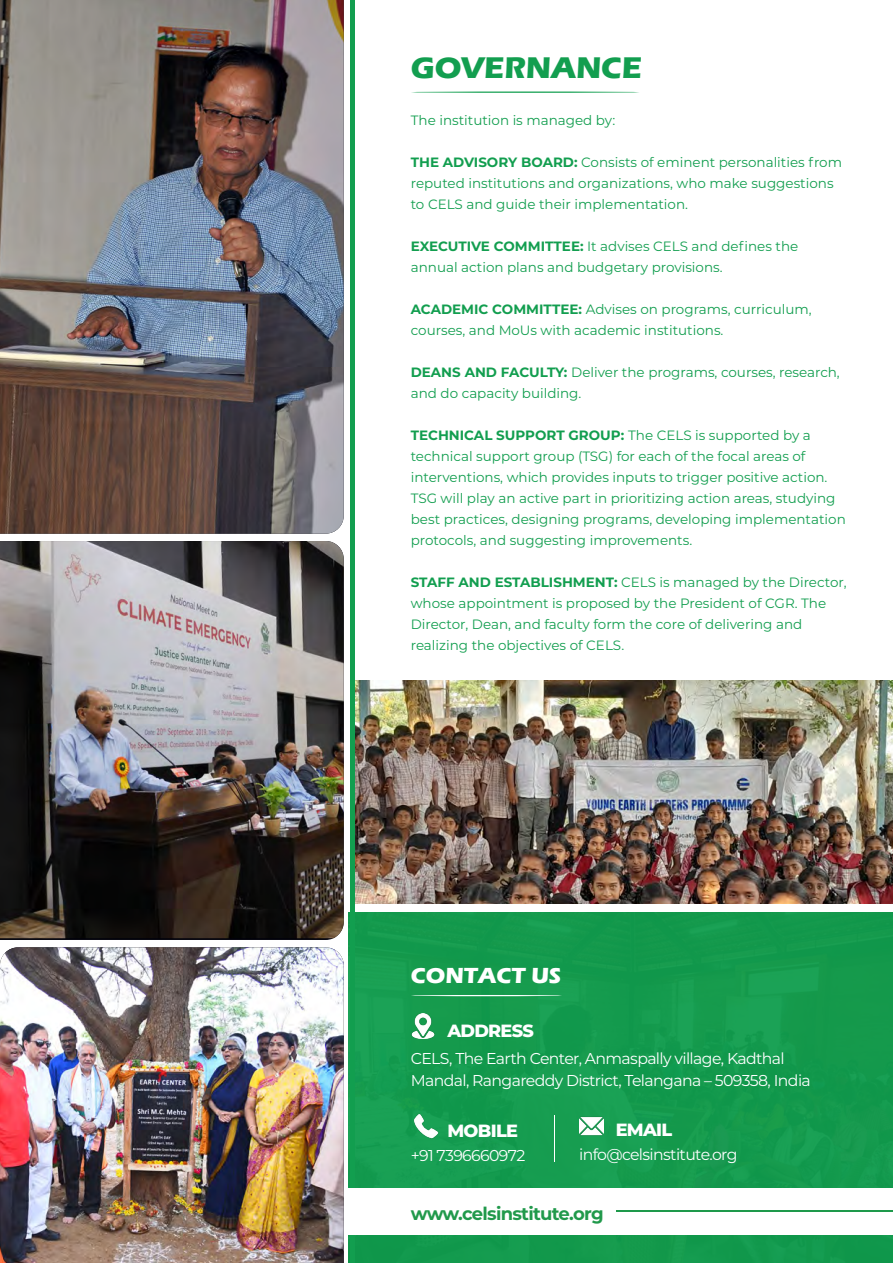
<style>
.page{position:relative;width:893px;height:1263px;background:#fff}
.page>*{position:absolute;margin:0;border:0;box-sizing:border-box;transform-origin:0 0}
.t1{font:700 30.75px "Eras ITC";letter-spacing:-.005em;color:#129e4f}
.t2{font:700 22.5px "Eras ITC";color:#fff}
.t3{font:700 18px "Montserrat";letter-spacing:-.04em;color:#21994b}
.t4{font:800 17.7px "Montserrat";letter-spacing:-.04em;color:#fff}
.t5{font:15.75px/21.6px "Montserrat";letter-spacing:-.04em;color:#fff}
.t6{font:13.5px/21px "Montserrat";color:#129e4f}
.s1{font-weight:700}
</style>
<div class="page">
<div style="left:348px;top:912px;width:545px;height:351px;background:#149a4d"></div>
<img style="left:0;top:0;width:344px;height:534px">
<img style="left:0;top:541px;width:344px;height:397px">
<img style="left:0;top:947px;width:344px;height:316px">
<img style="left:355px;top:680px;width:538px;height:224px">
<div style="left:350px;top:0;width:5px;height:1263px;background:#129e4f"></div>
<hr style="left:411px;top:995px;width:151px;height:1px;background:#fff;border-radius:50%">
<hr style="left:554px;top:1115px;width:1px;height:47px;background:#fff">
<div style="left:348px;top:1189px;width:545px;height:46px;background:#fff"></div>
<img style="left:579px;top:1113px;width:25px;height:25px">
<img style="left:411px;top:1014px;width:25px;height:25px">
<img style="left:414px;top:1113px;width:24px;height:25px">
<hr style="left:411px;top:92px;width:229px;height:1px;background:#109e4e;border-radius:50%">
<hr style="left:617px;top:1210px;width:276px;height:2px;background:#1e994b">
<h1 class="t1" style="left:411px;top:50px;width:233px">GOVERNANCE</h1>
<p class="t6" style="left:411px;top:109px;width:206px">The institution is managed by:</p>
<p class="t6" style="left:411px;top:151px;width:433px"><span class="s1">THE ADVISORY BOARD:</span> Consists of eminent personalities from reputed institutions and organizations, who make suggestions to CELS and guide their implementation.</p>
<p class="t6" style="left:411px;top:235px;width:389px"><span class="s1">EXECUTIVE COMMITTEE:</span> It advises CELS and defines the annual action plans and budgetary provisions.</p>
<p class="t6" style="left:411px;top:298px;width:402px"><span class="s1">ACADEMIC COMMITTEE:</span> Advises on programs, curriculum, courses, and MoUs with academic institutions.</p>
<p class="t6" style="left:411px;top:362px;width:431px"><span class="s1">DEANS AND FACULTY:</span> Deliver the programs, courses, research, and do capacity building.</p>
<p class="t6" style="left:411px;top:425px;width:437px"><span class="s1">TECHNICAL SUPPORT GROUP:</span> The CELS is supported by a technical support group (TSG) for each of the focal areas of interventions, which provides inputs to trigger positive action.<br>TSG will play an active part in prioritizing action areas, studying best practices, designing programs, developing implementation protocols, and suggesting improvements.</p>
<p class="t6" style="left:411px;top:572px;width:437px"><span class="s1">STAFF AND ESTABLISHMENT:</span> CELS is managed by the Director, whose appointment is proposed by the President of CGR. The Director, Dean, and faculty form the core of delivering and realizing the objectives of CELS.</p>
<h2 class="t2" style="left:411px;top:963px;width:152px">CONTACT US</h2>
<h3 class="t4" style="left:447px;top:1017px;width:88px">ADDRESS</h3>
<p class="t5" style="left:411px;top:1047px;width:402px">CELS, The Earth Center, Anmaspally village, Kadthal<br>Mandal, Rangareddy District, Telangana – 509358, India</p>
<h3 class="t4" style="left:447px;top:1118px;width:72px">MOBILE</h3>
<p class="t5" style="left:411px;top:1144px;width:116px">+91 7396660972</p>
<h3 class="t4" style="left:616px;top:1116px;width:58px">EMAIL</h3>
<p class="t5" style="left:579px;top:1143px;width:160px">info@celsinstitute.org</p>
<h3 class="t3" style="left:411px;top:1200px;width:194px">www.celsinstitute.org</h3>
</div>
